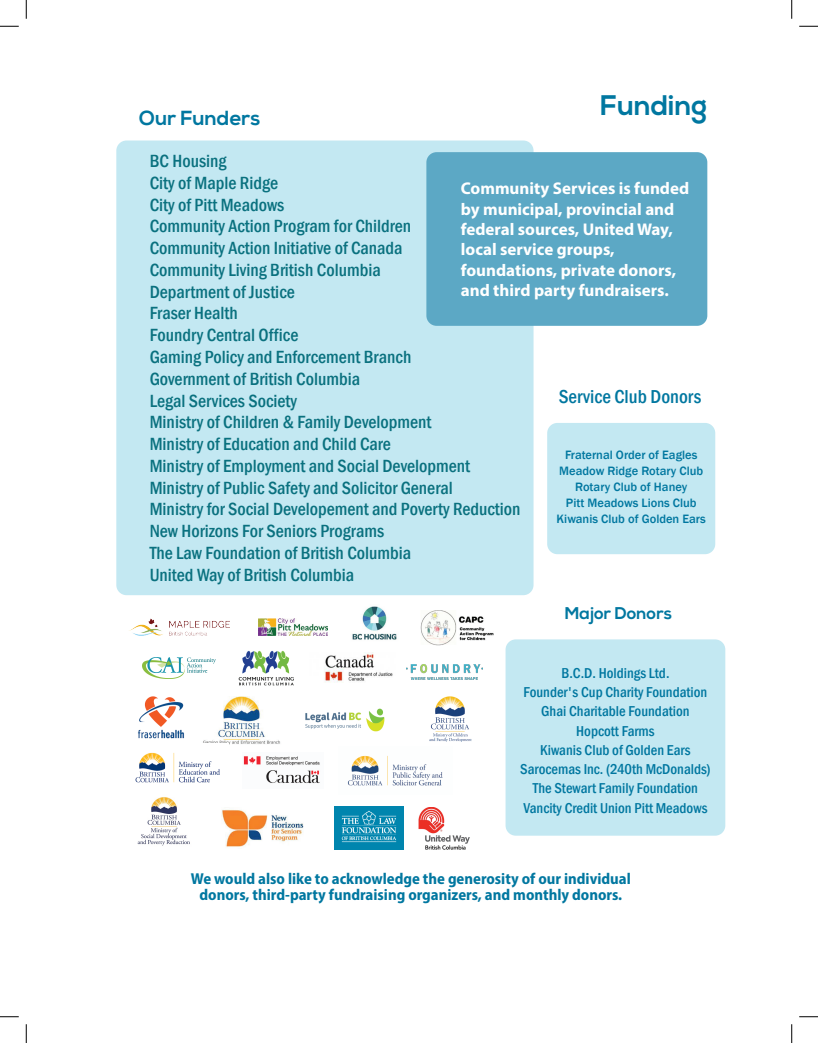
<style>
.page{position:relative;width:818px;height:1043px;background:#fff}
.page>*{position:absolute;margin:0;border:0;box-sizing:border-box;transform-origin:0 0}
.t1{font:700 28.38px "Nexa";color:#0077a0}
.t2{font:700 20.38px "Nexa";color:#0077a0}
.t3{font:500 condensed 19.25px "Franklin Gothic";color:#0077a0}
.t4{font:500 condensed 18.12px/21.8px "Franklin Gothic";color:#0a717f}
.t5{font:700 17px/20.4px "Myriad Pro";color:#fff}
.t6{font:700 17px "Nexa";color:#0077a0}
.t7{font:700 semi-condensed 15.88px/15.9px "Myriad Pro";color:#0077a0;text-align:center}
.t8{font:500 condensed 14.75px/19.2px "Franklin Gothic";color:#0077a0;text-align:center}
.t9{font:500 12.5px/15.9px "Franklin Gothic";color:#0077a0;text-align:center}
</style>
<div class="page">
<div style="left:116px;top:140px;width:417px;height:455px;background:#c3e8f2;border-radius:10px"></div>
<img style="left:420px;top:610px;width:73px;height:36px">
<img style="left:129px;top:618px;width:100px;height:17px">
<img style="left:138px;top:696px;width:46px;height:43px">
<img style="left:203px;top:696px;width:77px;height:48px">
<img style="left:305px;top:708px;width:80px;height:24px">
<img style="left:429px;top:696px;width:43px;height:45px">
<img style="left:347px;top:755px;width:96px;height:31px">
<img style="left:258px;top:618px;width:69px;height:17px">
<img style="left:238px;top:650px;width:56px;height:36px">
<img style="left:143px;top:657px;width:72px;height:21px">
<img style="left:222px;top:809px;width:81px;height:38px">
<img style="left:243px;top:756px;width:77px;height:28px">
<img style="left:137px;top:797px;width:53px;height:49px">
<img style="left:334px;top:806px;width:70px;height:43px">
<img style="left:418px;top:808px;width:52px;height:42px">
<img style="left:324px;top:653px;width:69px;height:29px">
<img style="left:135px;top:743px;width:93px;height:40px">
<img style="left:352px;top:606px;width:45px;height:34px">
<img style="left:406px;top:664px;width:77px;height:15px">
<div style="left:505px;top:639px;width:220px;height:196px;background:#c3e8f2;border-radius:10px"></div>
<div style="left:426px;top:152px;width:281px;height:174px;background:#5ca8c5;border-radius:10px"></div>
<div style="left:547px;top:423px;width:168px;height:131px;background:#c3e8f2;border-radius:10px"></div>
<svg style="left:0;top:25px;width:19px;height:2px"></svg>
<svg style="left:799px;top:25px;width:19px;height:2px"></svg>
<svg style="left:0;top:1016px;width:19px;height:1px"></svg>
<svg style="left:799px;top:1016px;width:19px;height:1px"></svg>
<svg style="left:25px;top:0;width:2px;height:19px"></svg>
<svg style="left:25px;top:1024px;width:2px;height:18px"></svg>
<svg style="left:791px;top:0;width:1px;height:19px"></svg>
<svg style="left:791px;top:1024px;width:1px;height:18px"></svg>
<p class="t2" style="left:139px;top:107px;width:123px">Our Funders</p>
<p class="t1" style="left:600px;top:88px;width:108px">Funding</p>
<p class="t4" style="left:150px;top:150px;width:372px">BC Housing<br>City of Maple Ridge<br>City of Pitt Meadows<br>Community Action Program for Children<br>Community Action Initiative of Canada<br>Community Living British Columbia<br>Department of Justice<br>Fraser Health<br>Foundry Central Office<br>Gaming Policy and Enforcement Branch<br>Government of British Columbia<br>Legal Services Society<br>Ministry of Children &amp; Family Development<br>Ministry of Education and Child Care<br>Ministry of Employment and Social Development<br>Ministry of Public Safety and Solicitor General<br>Ministry for Social Developement and Poverty Reduction<br>New Horizons For Seniors Programs<br>The Law Foundation of British Columbia<br>United Way of British Columbia</p>
<p class="t5" style="left:461px;top:178px;width:230px">Community Services is funded by municipal, provincial and federal sources, United Way, local service groups, foundations, private donors, and third party fundraisers.</p>
<p class="t3" style="left:558px;top:384px;width:144px">Service Club Donors</p>
<p class="t9" style="left:556px;top:447px;width:151px">Fraternal Order of Eagles<br>Meadow Ridge Rotary Club<br>Rotary Club of Haney<br>Pitt Meadows Lions Club<br>Kiwanis Club of Golden Ears</p>
<p class="t6" style="left:564px;top:603px;width:109px">Major Donors</p>
<p class="t8" style="left:520px;top:663px;width:192px">B.C.D. Holdings Ltd.<br>Founder's Cup Charity Foundation<br>Ghai Charitable Foundation<br>Hopcott Farms<br>Kiwanis Club of Golden Ears<br>Sarocemas Inc. (240th McDonalds)<br>The Stewart Family Foundation<br>Vancity Credit Union Pitt Meadows</p>
<p class="t7" style="left:191px;top:870px;width:441px">We would also like to acknowledge the generosity of our individual donors, third-party fundraising organizers, and monthly donors.</p>
</div>
